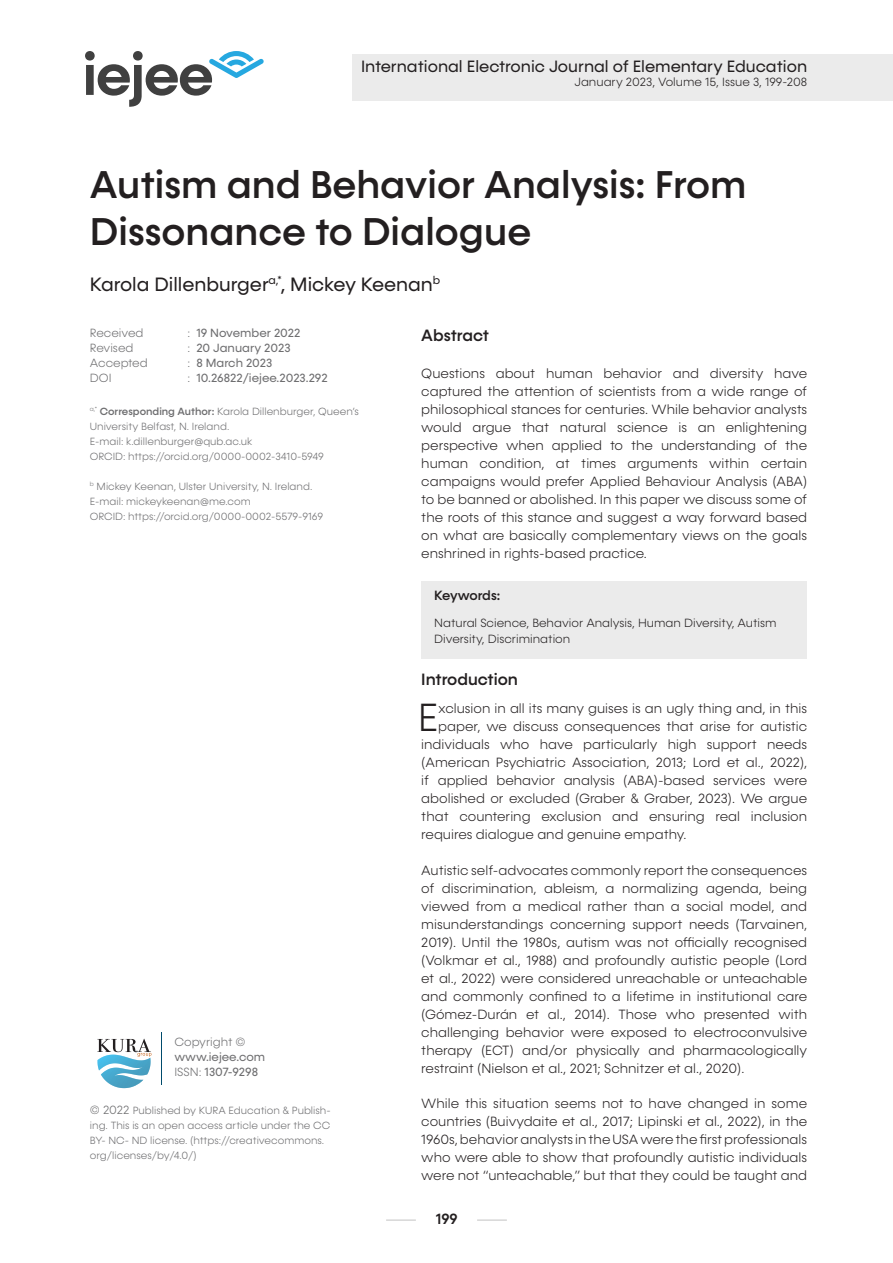
<style>
.page{position:relative;width:893px;height:1263px;background:#fff}
.page>*{position:absolute;margin:0;border:0;box-sizing:border-box;transform-origin:0 0}
.ilk_paragraf_metin{font:300 39.6px "Konnect";color:#231f20}
.t1{font:500 39px/46.8px "Konnect";color:#231f20}
.t2{font:19.5px "Konnect";color:#231f20}
.t3{font:16.5px "Konnect";color:#231f20}
.t4{font:500 16.5px "Konnect";color:#231f20}
.t5{font:500 15px "Konnect";color:#231f20}
.Metin{font:300 13.5px/18px "Konnect";color:#231f20;text-align:justify}
.ilk_paragraf_metin-2{font:300 13.5px "Konnect";color:#231f20}
.t6{font:500 13.5px "Konnect";letter-spacing:-.025em;color:#231f20}
.anahtar_kelimeler{font:300 12px/16.5px "Konnect";color:#231f20}
.t7{font:12px/15px "Konnect";color:#6e6e70}
.t8{font:300 12px "Konnect";color:#6e6e70}
.t9{font:300 10.5px/15px "Konnect";color:#6e6e70}
.s1{font-weight:300}
.s2{font-weight:500}
.s3{font-size:12px}
</style>
<div class="page">
<svg style="left:85px;top:51px;width:179px;height:56px"></svg>
<div style="left:352px;top:55px;width:541px;height:46px;background:#ebebeb"></div>
<hr style="left:161px;top:1033px;width:1px;height:52px;background:#004b6c">
<svg style="left:97px;top:1039px;width:54px;height:49px"></svg>
<hr style="left:386px;top:1220px;width:30px;height:1px;background:#c2c2c2">
<hr style="left:477px;top:1220px;width:30px;height:1px;background:#c2c2c2">
<div style="left:421px;top:581px;width:386px;height:77px;background:#ebebeb"></div>
<p class="t3" style="left:361px;top:56px;width:448px">International Electronic Journal of Elementary Education</p>
<p class="anahtar_kelimeler" style="left:575px;top:74px;width:234px">January 2023, Volume 15, Issue 3, 199-208</p>
<p class="t1" style="left:90px;top:162px;width:658px">Autism and Behavior Analysis: From<br>Dissonance to Dialogue</p>
<p class="t2" style="left:90px;top:273px;width:352px">Karola Dillenburger<sup>a,*</sup>, Mickey Keenan<sup>b</sup></p>
<p class="t4" style="left:421px;top:326px;width:69px">Abstract</p>
<p class="t8" style="left:90px;top:326px;width:55px">Received</p>
<p class="t7" style="left:187px;top:326px;width:115px"><span class="s1">:</span> 19 November 2022</p>
<p class="t8" style="left:90px;top:341px;width:45px">Revised</p>
<p class="t7" style="left:187px;top:341px;width:105px"><span class="s1">:</span> 20 January 2023</p>
<p class="t8" style="left:90px;top:356px;width:59px">Accepted</p>
<p class="t7" style="left:187px;top:356px;width:87px"><span class="s1">:</span> 8 March 2023</p>
<p class="t8" style="left:90px;top:371px;width:23px">DOI</p>
<p class="t7" style="left:187px;top:371px;width:142px"><span class="s1">:</span> 10.26822/iejee.2023.292</p>
<p class="t9" style="left:90px;top:404px;width:271px"><sup>a,*</sup> <span class="s2">Corresponding Author:</span> Karola Dillenburger, Queen’s<br>University Belfast, N. Ireland.</p>
<p class="t9" style="left:90px;top:434px;width:164px">E-mail: k.dillenburger@qub.ac.uk</p>
<p class="t9" style="left:90px;top:449px;width:236px">ORCID: https://orcid.org/0000-0002-3410-5949</p>
<p class="t9" style="left:90px;top:479px;width:224px"><sup>b</sup> Mickey Keenan, Ulster University, N. Ireland.</p>
<p class="t9" style="left:90px;top:494px;width:162px">E-mail: mickeykeenan@me.com</p>
<p class="t9" style="left:90px;top:509px;width:235px">ORCID: https://orcid.org/0000-0002-5579-9169</p>
<p class="Metin" style="left:421px;top:365px;width:387px">Questions about human behavior and diversity have captured the attention of scientists from a wide range of philosophical stances for centuries. While behavior analysts would argue that natural science is an enlightening perspective when applied to the understanding of the human condition, at times arguments within certain campaigns would prefer Applied Behaviour Analysis (ABA) to be banned or abolished. In this paper we discuss some of the roots of this stance and suggest a way forward based on what are basically complementary views on the goals enshrined in rights-based practice.</p>
<p class="t6" style="left:434px;top:587px;width:67px">Keywords:</p>
<p class="anahtar_kelimeler" style="left:434px;top:614px;width:344px">Natural Science, Behavior Analysis, Human Diversity, Autism<br>Diversity, Discrimination</p>
<p class="t8" style="left:174px;top:1035px;width:73px">Copyright ©</p>
<p class="t7" style="left:174px;top:1050px;width:92px">www.iejee.com<br><span class="s1">ISSN:</span> 1307-9298</p>
<p class="t9" style="left:90px;top:1103px;width:242px"><span class="s3">© 2022</span> Published by KURA Education &amp; Publish&shy;ing. This is an open access article under the CC BY- NC- ND license. (https://creativecommons. org/licenses/by/4.0/)</p>
<p class="t4" style="left:421px;top:669px;width:98px">Introduction</p>
<p class="ilk_paragraf_metin" style="left:418px;top:695px;width:22px">E</p>
<p class="ilk_paragraf_metin-2" style="left:438px;top:701px;width:370px">xclusion in all its many guises is an ugly thing and, in this</p>
<p class="ilk_paragraf_metin-2" style="left:438px;top:719px;width:370px">paper, we discuss consequences that arise for autistic</p>
<p class="ilk_paragraf_metin-2" style="left:421px;top:737px;width:387px">individuals who have particularly high support needs</p>
<p class="ilk_paragraf_metin-2" style="left:421px;top:755px;width:387px">(American Psychiatric Association, 2013; Lord et al., 2022),</p>
<p class="ilk_paragraf_metin-2" style="left:421px;top:773px;width:387px">if applied behavior analysis (ABA)-based services were</p>
<p class="ilk_paragraf_metin-2" style="left:421px;top:791px;width:387px">abolished or excluded (Graber &amp; Graber, 2023). We argue</p>
<p class="ilk_paragraf_metin-2" style="left:421px;top:809px;width:387px">that countering exclusion and ensuring real inclusion</p>
<p class="ilk_paragraf_metin-2" style="left:421px;top:827px;width:267px">requires dialogue and genuine empathy.</p>
<p class="Metin" style="left:421px;top:861px;width:387px">Autistic self-advocates commonly report the consequences of discrimination, ableism, a normalizing agenda, being viewed from a medical rather than a social model, and misunderstandings concerning support needs (Tarvainen, 2019). Until the 1980s, autism was not officially recognised (Volkmar et al., 1988) and profoundly autistic people (Lord et al., 2022) were considered unreachable or unteachable and commonly confined to a lifetime in institutional care (Gómez-Durán et al., 2014). Those who presented with challenging behavior were exposed to electroconvulsive therapy (ECT) and/or physically and pharmacologically restraint (Nielson et al., 2021; Schnitzer et al., 2020).</p>
<p class="Metin" style="left:421px;top:1094px;width:387px">While this situation seems not to have changed in some countries (Buivydaite et al., 2017; Lipinski et al., 2022), in the 1960s, behavior analysts in the USA were the first professionals who were able to show that profoundly autistic individuals were not “unteachable,” but that they could be taught and</p>
<p class="t5" style="left:436px;top:1210px;width:23px">199</p>
</div>
